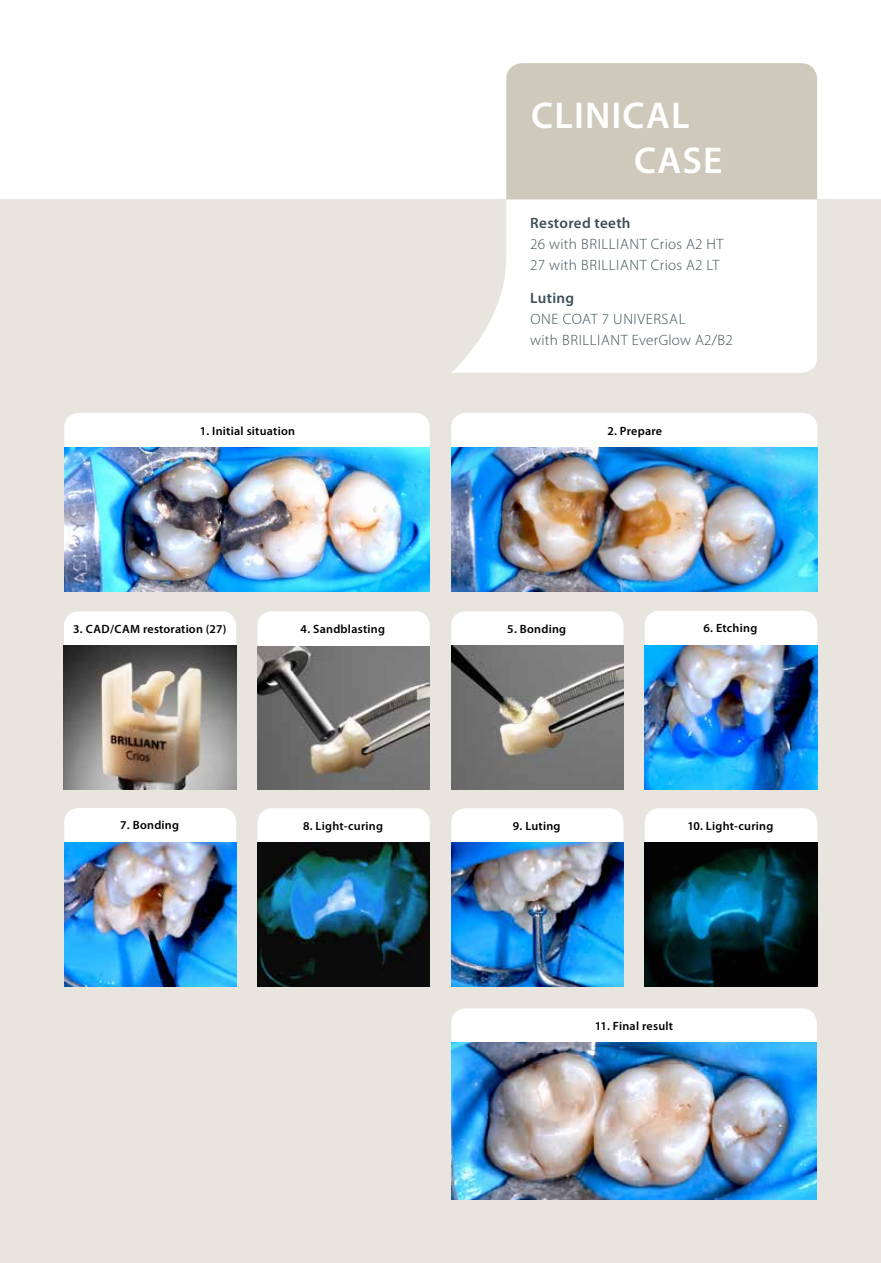
<style>
.page{position:relative;width:881px;height:1263px;background:#fff}
.page>*{position:absolute;margin:0;border:0;box-sizing:border-box;transform-origin:0 0}
.t1{font:600 37.5px/45px "Myriad Pro";letter-spacing:.03em;color:#fff}
.t2{font:300 15px/21px "Myriad Pro";letter-spacing:.025em;color:#3d4f58}
.t3{font:600 15px "Myriad Pro";letter-spacing:.02em;color:#3d4f58}
.t4{font:600 12px "Myriad Pro";letter-spacing:.02em;color:#000}
</style>
<div class="page">
<div style="left:0;top:199px;width:880px;height:1064px;background:#e8e5de"></div>
<div style="left:64px;top:413px;width:365px;height:34px;background:#fff"></div>
<div style="left:451px;top:1008px;width:365px;height:35px;background:#fff"></div>
<div style="left:451px;top:413px;width:366px;height:123px;background:#fff;border-radius:15px"></div>
<div style="left:257px;top:611px;width:172px;height:121px;background:#fff;border-radius:14px"></div>
<div style="left:64px;top:808px;width:172px;height:121px;background:#fff;border-radius:14px"></div>
<div style="left:451px;top:611px;width:172px;height:124px;background:#fff;border-radius:15px"></div>
<div style="left:257px;top:808px;width:172px;height:124px;background:#fff;border-radius:15px"></div>
<div style="left:644px;top:808px;width:173px;height:124px;background:#fff;border-radius:15px"></div>
<div style="left:451px;top:808px;width:172px;height:124px;background:#fff;border-radius:15px"></div>
<div style="left:644px;top:611px;width:173px;height:121px;background:#fff;border-radius:14px"></div>
<div style="left:64px;top:611px;width:172px;height:124px;background:#fff;border-radius:15px"></div>
<img style="left:64px;top:447px;width:365px;height:144px">
<img style="left:451px;top:1043px;width:365px;height:156px">
<img style="left:451px;top:447px;width:366px;height:144px">
<img style="left:257px;top:646px;width:172px;height:144px">
<img style="left:64px;top:842px;width:172px;height:144px">
<img style="left:451px;top:646px;width:172px;height:143px">
<img style="left:257px;top:843px;width:172px;height:143px">
<img style="left:644px;top:843px;width:173px;height:143px">
<img style="left:451px;top:843px;width:172px;height:143px">
<img style="left:644px;top:645px;width:173px;height:145px">
<img style="left:64px;top:646px;width:172px;height:144px">
<svg style="left:452px;top:200px;width:364px;height:173px;background:#fcfbfb"></svg>
<div style="left:506px;top:63px;width:310px;height:136px;background:#cec9ba"></div>
<h1 class="t1" style="left:634px;top:92px;width:90px;text-indent:-103px">CLINICAL<br>CASE</h1>
<p class="t3" style="left:530px;top:213px;width:102px">Restored teeth</p>
<p class="t2" style="left:530px;top:233px;width:195px">26 with BRILLIANT Crios A2 HT<br>27 with BRILLIANT Crios A2 LT</p>
<p class="t3" style="left:530px;top:288px;width:45px">Luting</p>
<p class="t2" style="left:530px;top:308px;width:204px">ONE COAT 7 UNIVERSAL<br>with BRILLIANT EverGlow A2/B2</p>
<p class="t4" style="left:200px;top:423px;width:97px">1. Initial situation</p>
<p class="t4" style="left:607px;top:423px;width:56px">2. Prepare</p>
<p class="t4" style="left:73px;top:621px;width:155px">3. CAD/CAM restoration (27)</p>
<p class="t4" style="left:703px;top:620px;width:55px">6. Etching</p>
<p class="t4" style="left:300px;top:621px;width:86px">4. Sandblasting</p>
<p class="t4" style="left:507px;top:621px;width:60px">5. Bonding</p>
<p class="t4" style="left:120px;top:818px;width:60px">7. Bonding</p>
<p class="t4" style="left:303px;top:818px;width:81px">8. Light-curing</p>
<p class="t4" style="left:687px;top:818px;width:87px">10. Light-curing</p>
<p class="t4" style="left:512px;top:818px;width:49px">9. Luting</p>
<p class="t4" style="left:594px;top:1018px;width:80px">11. Final result</p>
</div>
